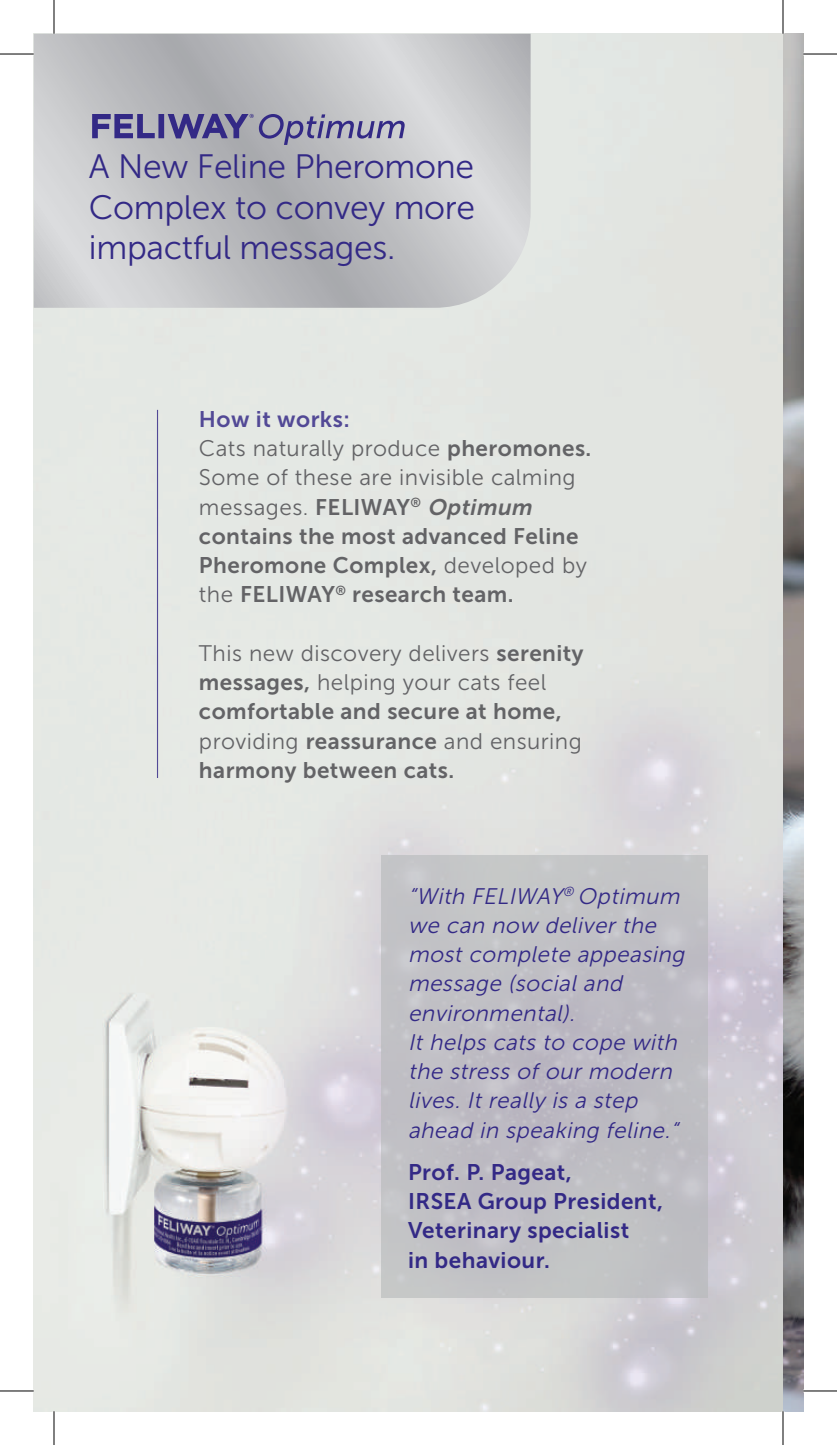
<style>
.page{position:relative;width:837px;height:1445px;background:#fff}
.page>*{position:absolute;margin:0;border:0;box-sizing:border-box;transform-origin:0 0}
.t1{font:33.75px/40.5px "Museo Sans 300";letter-spacing:-.01em;color:#332986;text-align:justify}
.t2{font:22.5px/29.2px "Museo Sans 300";letter-spacing:.02em;color:#636366}
.t3{font:italic 22.5px/29.2px "Museo Sans 300";color:#332986}
.t4{font:22.5px/29.2px "Museo Sans 700";letter-spacing:.02em;color:#636366}
.t5{font:22.5px/29.2px "Museo Sans 700";letter-spacing:.02em;color:#332986}
.t6{font:22.5px "Museo Sans 700";letter-spacing:.02em;color:#524996}
.s1{font-family:"Museo Sans 700"}
.s2{font-family:"Museo Sans 700";font-style:italic}
.s3{font-family:"Museo Sans 300"}
</style>
<div class="page">
<img style="left:34px;top:34px;width:769px;height:1377px">
<svg style="left:34px;top:34px;width:497px;height:274px;background:#c2c3c6"></svg>
<hr style="left:157px;top:410px;width:1px;height:368px;background:#524996">
<div style="left:381px;top:855px;width:327px;height:442px;background:#c0c0c5"></div>
<svg style="left:92px;top:114px;width:313px;height:31px;background:#8f8cac"></svg>
<hr style="left:0;top:54px;width:34px;height:1px;background:#000">
<hr style="left:803px;top:54px;width:34px;height:1px;background:#000">
<hr style="left:0;top:1390px;width:34px;height:1px;background:#000">
<hr style="left:803px;top:1390px;width:34px;height:1px;background:#000">
<hr style="left:54px;top:0;width:1px;height:34px;background:#000">
<hr style="left:54px;top:1411px;width:1px;height:33px;background:#000">
<hr style="left:783px;top:0;width:1px;height:34px;background:#000">
<hr style="left:783px;top:1411px;width:1px;height:33px;background:#000">
<h1 class="t1" style="left:89px;top:147px;width:388px">A New Feline Pheromone Complex to convey more impactful messages.</h1>
<p class="t6" style="left:199px;top:406px;width:152px">How it works:</p>
<p class="t2" style="left:199px;top:434px;width:394px">Cats naturally produce <span class="s1">pheromones.<br></span>Some of these are invisible calming messages. <span class="s1">FELIWAY</span><sup>®</sup> <span class="s2">Optimum</span></p>
<p class="t4" style="left:199px;top:521px;width:390px">contains the most advanced Feline<br>Pheromone Complex, <span class="s3">developed by the</span> FELIWAY<sup>®</sup> research team.</p>
<p class="t2" style="left:199px;top:638px;width:386px">This new discovery delivers <span class="s1">serenity messages,</span> helping your cats feel</p>
<p class="t4" style="left:199px;top:697px;width:364px">comfortable and secure at home,</p>
<p class="t2" style="left:199px;top:726px;width:384px">providing <span class="s1">reassurance</span> and ensuring</p>
<p class="t4" style="left:199px;top:755px;width:257px">harmony between cats.</p>
<p class="t3" style="left:408px;top:881px;width:283px">“With FELIWAY<sup>®</sup> Optimum we can now deliver the most complete appeasing message (social and environmental).<br>It helps cats to cope with the stress of our modern lives. It really is a step ahead in speaking feline.“</p>
<p class="t5" style="left:408px;top:1157px;width:257px">Prof. P. Pageat,<br>IRSEA Group President,<br>Veterinary specialist<br>in behaviour.</p>
</div>
